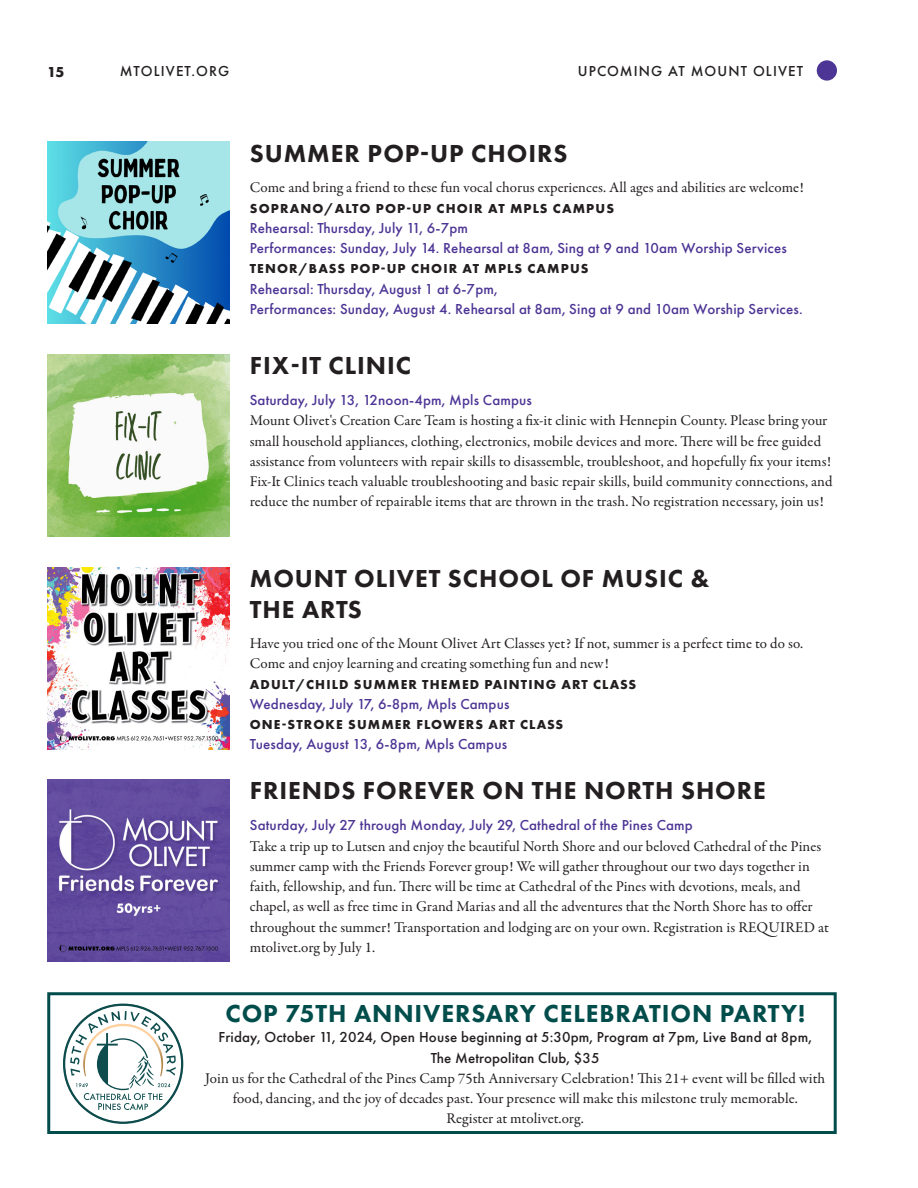
<style>
.page{position:relative;width:918px;height:1188px;background:#fff}
.page>*{position:absolute;margin:0;border:0;box-sizing:border-box;transform-origin:0 0}
.t1{font:800 25.5px/30.3px "Futura PT";letter-spacing:.035em;color:#231f20}
.t2{font:800 25.5px "Futura PT";letter-spacing:.035em;color:#004d4b}
.t3{font:15px/20.2px "Garamond Premr Pro";letter-spacing:.005em;color:#231f20}
.t4{font:500 15px "Futura PT";letter-spacing:.01em;color:#4d3595}
.t5{font:500 15px/20.2px "Futura PT";letter-spacing:.01em;color:#231f20;text-align:center}
.t6{font:500 15px "Futura PT";letter-spacing:.075em;color:#231f20}
.t7{font:700 15px "Futura PT";color:#231f20}
.t8{font:700 13.5px "Futura PT";letter-spacing:.085em;color:#231f20}
.s1{font-family:"Futura PT";font-weight:500;color:#4d3595}
</style>
<div class="page">
<div style="left:817px;top:60px;width:20px;height:21px;background:#4d3595;border-radius:50%"></div>
<img style="left:47px;top:142px;width:183px;height:182px">
<img style="left:47px;top:354px;width:183px;height:183px">
<img style="left:47px;top:567px;width:183px;height:182px">
<img style="left:47px;top:780px;width:183px;height:182px">
<div style="left:47px;top:992px;width:790px;height:142px;border:3px solid #004d4b"></div>
<svg style="left:63px;top:1004px;width:120px;height:120px"></svg>
<p class="t7" style="left:47px;top:62px;width:19px">15</p>
<p class="t6" style="left:120px;top:62px;width:111px">MTOLIVET.ORG</p>
<p class="t6" style="left:578px;top:62px;width:227px">UPCOMING AT MOUNT OLIVET</p>
<p class="t1" style="left:250px;top:138px;width:319px">SUMMER POP-UP CHOIRS</p>
<p class="t3" style="left:250px;top:178px;width:556px">Come and bring a friend to these fun vocal chorus experiences. All ages and abilities are welcome!</p>
<p class="t8" style="left:250px;top:199px;width:366px">SOPRANO/ALTO POP-UP CHOIR AT MPLS CAMPUS</p>
<p class="t4" style="left:250px;top:219px;width:220px">Rehearsal: Thursday, July 11, 6-7pm</p>
<p class="t4" style="left:250px;top:239px;width:539px">Performances: Sunday, July 14. Rehearsal at 8am, Sing at 9 and 10am Worship Services</p>
<p class="t8" style="left:250px;top:260px;width:340px">TENOR/BASS POP-UP CHOIR AT MPLS CAMPUS</p>
<p class="t4" style="left:250px;top:280px;width:249px">Rehearsal: Thursday, August 1 at 6-7pm,</p>
<p class="t4" style="left:250px;top:300px;width:554px">Performances: Sunday, August 4. Rehearsal at 8am, Sing at 9 and 10am Worship Services.</p>
<p class="t1" style="left:250px;top:350px;width:163px">FIX-IT CLINIC</p>
<p class="t4" style="left:250px;top:391px;width:284px">Saturday, July 13, 12noon-4pm, Mpls Campus</p>
<p class="t3" style="left:250px;top:411px;width:584px">Mount Olivet's Creation Care Team is hosting a fix-it clinic with Hennepin County. Please bring your small household appliances, clothing, electronics, mobile devices and more. There will be free guided assistance from volunteers with repair skills to disassemble, troubleshoot, and hopefully fix your items!<br>Fix-It Clinics teach valuable troubleshooting and basic repair skills, build community connections, and reduce the number of repairable items that are thrown in the trash. No registration necessary, join us!</p>
<p class="t1" style="left:250px;top:563px;width:461px">MOUNT OLIVET SCHOOL OF MUSIC &amp;<br>THE ARTS</p>
<p class="t3" style="left:250px;top:634px;width:555px">Have you tried one of the Mount Olivet Art Classes yet? If not, summer is a perfect time to do so.<br>Come and enjoy learning and creating something fun and new!</p>
<p class="t8" style="left:250px;top:675px;width:388px">ADULT/CHILD SUMMER THEMED PAINTING ART CLASS</p>
<p class="t4" style="left:250px;top:695px;width:261px">Wednesday, July 17, 6-8pm, Mpls Campus</p>
<p class="t8" style="left:250px;top:716px;width:315px">ONE-STROKE SUMMER FLOWERS ART CLASS</p>
<p class="t4" style="left:250px;top:735px;width:259px">Tuesday, August 13, 6-8pm, Mpls Campus</p>
<p class="t1" style="left:250px;top:775px;width:518px">FRIENDS FOREVER ON THE NORTH SHORE</p>
<p class="t3" style="left:250px;top:816px;width:581px"><span class="s1">Saturday, July 27 through Monday, July 29, Cathedral of the Pines Camp<br></span>Take a trip up to Lutsen and enjoy the beautiful North Shore and our beloved Cathedral of the Pines summer camp with the Friends Forever group! We will gather throughout our two days together in faith, fellowship, and fun. There will be time at Cathedral of the Pines with devotions, meals, and chapel, as well as free time in Grand Marias and all the adventures that the North Shore has to offer throughout the summer! Transportation and lodging are on your own. Registration is REQUIRED at mtolivet.org by July 1.</p>
<p class="t2" style="left:225px;top:998px;width:581px">COP 75TH ANNIVERSARY CELEBRATION PARTY!</p>
<p class="t5" style="left:219px;top:1027px;width:595px">Friday, October 11, 2024, Open House beginning at 5:30pm, Program at 7pm, Live Band at 8pm,<br>The Metropolitan Club, $35</p>
<p class="t3" style="left:205px;top:1069px;width:622px;text-align:center">Join us for the Cathedral of the Pines Camp 75th Anniversary Celebration! This 21+ event will be filled with food, dancing, and the joy of decades past. Your presence will make this milestone truly memorable.</p>
<p class="t3" style="left:447px;top:1109px;width:139px">Register at mtolivet.org.</p>
</div>
